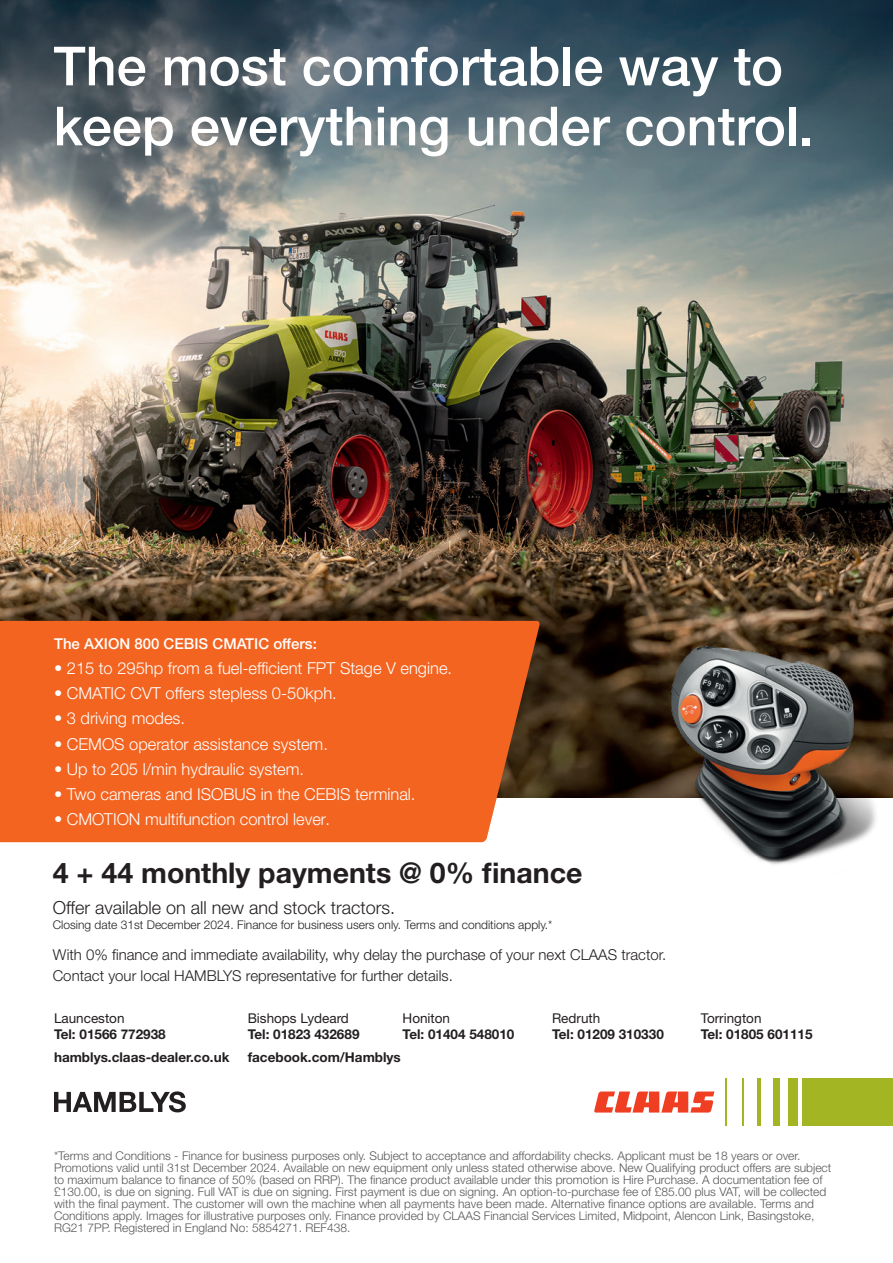
<style>
.page{position:relative;width:893px;height:1263px;background:#fff}
.page>*{position:absolute;margin:0;border:0;box-sizing:border-box;transform-origin:0 0}
.Headline_65_36_40{font:500 54px/60px "CLAAS Helvetica Neue";color:#fff}
.t1{font:700 28.5px "Helvetica Neue LT Std";color:#231f20}
.t2{font:300 18px "Helvetica Neue LT Std";color:#231f20}
.t3{font:300 16.5px "CLAAS Helvetica Neue";color:#fff}
.t4{font:300 15px "Helvetica Neue LT Std";color:#231f20}
.Störer__Headline_65_12_14_4{font:500 15px "CLAAS Helvetica Neue";color:#fff}
.t5{font:700 13.5px/16.2px "Helvetica Neue LT Std";color:#231f20}
.t6{font:300 12px/12px "Helvetica Neue LT Std";color:#57585a}
.t7{font:300 12px "Helvetica Neue LT Std";color:#231f20}
.s1{font-weight:400}
</style>
<div class="page">
<img style="left:0;top:0;width:893px;height:797px">
<img style="left:575px;top:614px;width:318px;height:251px">
<svg style="left:594px;top:1091px;width:120px;height:21px"></svg>
<div style="left:817px;top:1079px;width:76px;height:47px;background:#a4b523"></div>
<div style="left:802px;top:1079px;width:14px;height:47px;background:#a4b523"></div>
<div style="left:788px;top:1079px;width:9px;height:47px;background:#a4b523"></div>
<div style="left:773px;top:1079px;width:6px;height:47px;background:#a4b523"></div>
<hr style="left:758px;top:1079px;width:3px;height:47px;background:#a4b523">
<hr style="left:726px;top:1079px;width:1px;height:47px;background:#a4b523">
<hr style="left:742px;top:1079px;width:2px;height:47px;background:#a4b523">
<svg style="left:54px;top:1091px;width:132px;height:21px"></svg>
<div style="left:0;top:621px;width:541px;height:221px;background:#f36421"></div>
<p class="Headline_65_36_40" style="left:54px;top:37px;width:762px">The most comfortable way to keep everything under control.</p>
<p class="Störer__Headline_65_12_14_4" style="left:54px;top:633px;width:264px">The AXION 800 CEBIS CMATIC offers:</p>
<p class="t3" style="left:54px;top:657px;width:400px">• 215 to 295hp from a fuel-efficient FPT Stage V engine.</p>
<p class="t3" style="left:54px;top:682px;width:284px">• CMATIC CVT offers stepless 0-50kph.</p>
<p class="t3" style="left:54px;top:708px;width:133px">• 3 driving modes.</p>
<p class="t3" style="left:54px;top:733px;width:275px">• CEMOS operator assistance system.</p>
<p class="t3" style="left:54px;top:758px;width:251px">• Up to 205 l/min hydraulic system.</p>
<p class="t3" style="left:54px;top:783px;width:363px">• Two cameras and ISOBUS in the CEBIS terminal.</p>
<p class="t3" style="left:54px;top:809px;width:277px">• CMOTION multifunction control lever.</p>
<p class="t1" style="left:53px;top:855px;width:531px">4 + 44 monthly payments @ 0% finance</p>
<p class="t2" style="left:53px;top:896px;width:344px">Offer available on all new and stock tractors.</p>
<p class="t7" style="left:53px;top:917px;width:501px">Closing date 31st December 2024. Finance for business users only. Terms and conditions apply.*</p>
<p class="t4" style="left:53px;top:946px;width:615px">With 0% finance and immediate availability, why delay the purchase of your next CLAAS tractor.</p>
<p class="t4" style="left:53px;top:967px;width:402px">Contact your local HAMBLYS representative for further details.</p>
<p class="t5" style="left:54px;top:1010px;width:113px"><span class="s1">Launceston<br></span>Tel: 01566 772938</p>
<p class="t5" style="left:403px;top:1010px;width:113px"><span class="s1">Honiton<br></span>Tel: 01404 548010</p>
<p class="t5" style="left:552px;top:1010px;width:113px"><span class="s1">Redruth<br></span>Tel: 01209 310330</p>
<p class="t5" style="left:248px;top:1010px;width:113px"><span class="s1">Bishops Lydeard<br></span>Tel: 01823 432689</p>
<p class="t5" style="left:701px;top:1010px;width:113px"><span class="s1">Torrington<br></span>Tel: 01805 601115</p>
<p class="t5" style="left:54px;top:1049px;width:177px">hamblys.claas-dealer.co.uk</p>
<p class="t5" style="left:248px;top:1049px;width:155px">facebook.com/Hamblys</p>
<p class="t6" style="left:54px;top:1149px;width:779px">*Terms and Conditions - Finance for business purposes only. Subject to acceptance and affordability checks. Applicant must be 18 years or over.<br>Promotions valid until 31st December 2024. Available on new equipment only unless stated otherwise above. New Qualifying product offers are subject to maximum balance to finance of 50% (based on RRP). The finance product available under this promotion is Hire Purchase. A documentation fee of £130.00, is due on signing. Full VAT is due on signing. First payment is due on signing. An option-to-purchase fee of £85.00 plus VAT, will be collected with the final payment. The customer will own the machine when all payments have been made. Alternative finance options are available. Terms and Conditions apply. Images for illustrative purposes only. Finance provided by CLAAS Financial Services Limited, Midpoint, Alencon Link, Basingstoke, RG21 7PP. Registered in England No: 5854271. REF438.</p>
</div>
